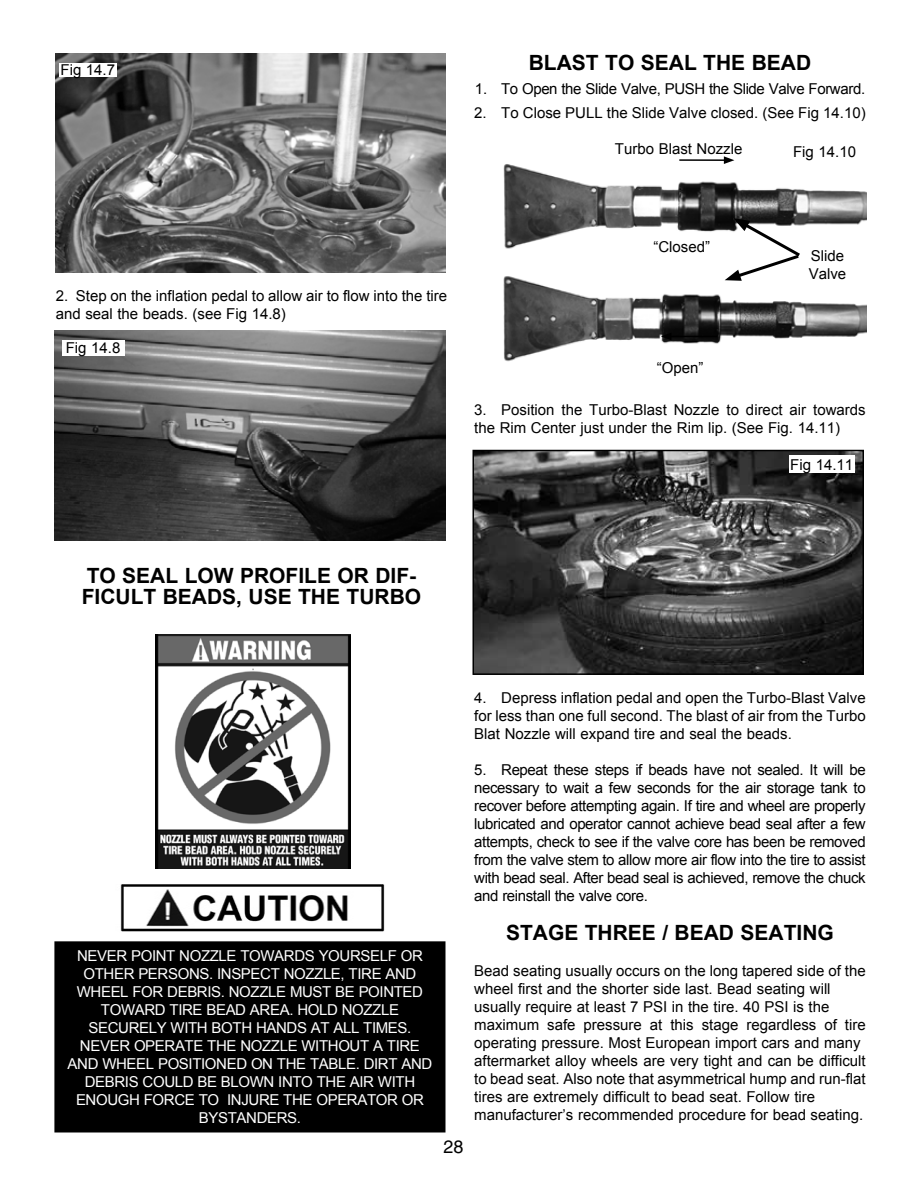
<style>
.page{position:relative;width:918px;height:1188px;background:#fff}
.page>*{position:absolute;margin:0;border:0;box-sizing:border-box;transform-origin:0 0}
.t1{font:700 21px/21px "Arial";color:#000}
.t2{font:18px "Helvetica LT Std";color:#000}
.t3{font:15px/18px "Arial";color:#000}
.t4{font:15px/18px "Arial";letter-spacing:-.025em;color:#fff;text-align:center}
.t5{font:15px "Arial";letter-spacing:-.025em;color:#000}
</style>
<div class="page">
<img style="left:56px;top:54px;width:390px;height:218px">
<div style="left:59px;top:63px;width:58px;height:14px;background:#fff"></div>
<img style="left:55px;top:331px;width:390px;height:210px">
<div style="left:62px;top:340px;width:63px;height:16px;background:#fff"></div>
<img style="left:155px;top:634px;width:196px;height:234px">
<img style="left:120px;top:884px;width:265px;height:48px">
<div style="left:55px;top:942px;width:390px;height:190px;background:#000"></div>
<div style="left:54px;top:941px;width:392px;height:191px;border:2px solid #000"></div>
<img style="left:503px;top:158px;width:363px;height:204px">
<div style="left:790px;top:142px;width:70px;height:20px;background:#fff"></div>
<div style="left:803px;top:248px;width:49px;height:33px;background:#fff"></div>
<div style="left:650px;top:237px;width:64px;height:18px;background:#fff"></div>
<div style="left:648px;top:359px;width:64px;height:17px;background:#fff"></div>
<img style="left:475px;top:453px;width:386px;height:219px">
<div style="left:472px;top:450px;width:392px;height:225px;border:2px solid #000"></div>
<div style="left:789px;top:456px;width:66px;height:17px;background:#fff"></div>
<hr style="left:679px;top:159px;width:47px;height:2px;background:#000">
<svg style="left:724px;top:156px;width:10px;height:8px"></svg>
<hr style="left:669px;top:336px;width:48px;height:1px;background:#000">
<svg style="left:661px;top:333px;width:10px;height:7px"></svg>
<svg style="left:725px;top:218px;width:78px;height:63px"></svg>
<p class="t3" style="left:61px;top:61px;width:56px">Fig 14.7</p>
<h1 class="t1" style="left:529px;top:53px;width:284px">BLAST TO SEAL THE BEAD</h1>
<p class="t5" style="left:475px;top:79px;width:392px">1. To Open the Slide Valve, PUSH the Slide Valve Forward.</p>
<p class="t3" style="left:474px;top:104px;width:393px">2. To Close PULL the Slide Valve closed. (See Fig 14.10)</p>
<p class="t3" style="left:615px;top:140px;width:129px">Turbo Blast Nozzle</p>
<p class="t3" style="left:793px;top:143px;width:64px">Fig 14.10</p>
<p class="t3" style="left:56px;top:287px;width:393px">2. Step on the inflation pedal to allow air to flow into the tire and seal the beads. (see Fig 14.8)</p>
<p class="t3" style="left:66px;top:339px;width:56px">Fig 14.8</p>
<p class="t3" style="left:653px;top:237px;width:58px">“Closed”</p>
<p class="t3" style="left:657px;top:359px;width:48px">“Open”</p>
<p class="t3" style="left:809px;top:247px;width:39px">Slide<br>Valve</p>
<p class="t3" style="left:474px;top:401px;width:393px">3. Position the Turbo-Blast Nozzle to direct air towards the Rim Center just under the Rim lip. (See Fig. 14.11)</p>
<p class="t3" style="left:790px;top:456px;width:64px">Fig 14.11</p>
<h1 class="t1" style="left:82px;top:566px;width:341px">TO SEAL LOW PROFILE OR DIF-<br>FICULT BEADS, USE THE TURBO</h1>
<p class="t4" style="left:68px;top:947px;width:366px">NEVER POINT NOZZLE TOWARDS YOURSELF OR OTHER PERSONS. INSPECT NOZZLE, TIRE AND WHEEL FOR DEBRIS. NOZZLE MUST BE POINTED TOWARD TIRE BEAD AREA. HOLD NOZZLE SECURELY WITH BOTH HANDS AT ALL TIMES.<br>NEVER OPERATE THE NOZZLE WITHOUT A TIRE AND WHEEL POSITIONED ON THE TABLE. DIRT AND DEBRIS COULD BE BLOWN INTO THE AIR WITH ENOUGH FORCE TO INJURE THE OPERATOR OR BYSTANDERS.</p>
<p class="t2" style="left:443px;top:1136px;width:22px">28</p>
<p class="t3" style="left:474px;top:689px;width:393px;text-align:justify">4. Depress inflation pedal and open the Turbo-Blast Valve for less than one full second. The blast of air from the Turbo Blat Nozzle will expand tire and seal the beads.</p>
<p class="t3" style="left:474px;top:761px;width:393px;text-align:justify">5. Repeat these steps if beads have not sealed. It will be necessary to wait a few seconds for the air storage tank to recover before attempting again. If tire and wheel are properly lubricated and operator cannot achieve bead seal after a few attempts, check to see if the valve core has been be removed from the valve stem to allow more air flow into the tire to assist with bead seal. After bead seal is achieved, remove the chuck and reinstall the valve core.</p>
<h1 class="t1" style="left:506px;top:923px;width:329px">STAGE THREE / BEAD SEATING</h1>
<p class="t3" style="left:474px;top:962px;width:393px">Bead seating usually occurs on the long tapered side of the wheel first and the shorter side last. Bead seating will usually require at least 7 PSI in the tire. 40 PSI is the maximum safe pressure at this stage regardless of tire operating pressure. Most European import cars and many aftermarket alloy wheels are very tight and can be difficult to bead seat. Also note that asymmetrical hump and run-flat tires are extremely difficult to bead seat. Follow tire manufacturer’s recommended procedure for bead seating.</p>
</div>
